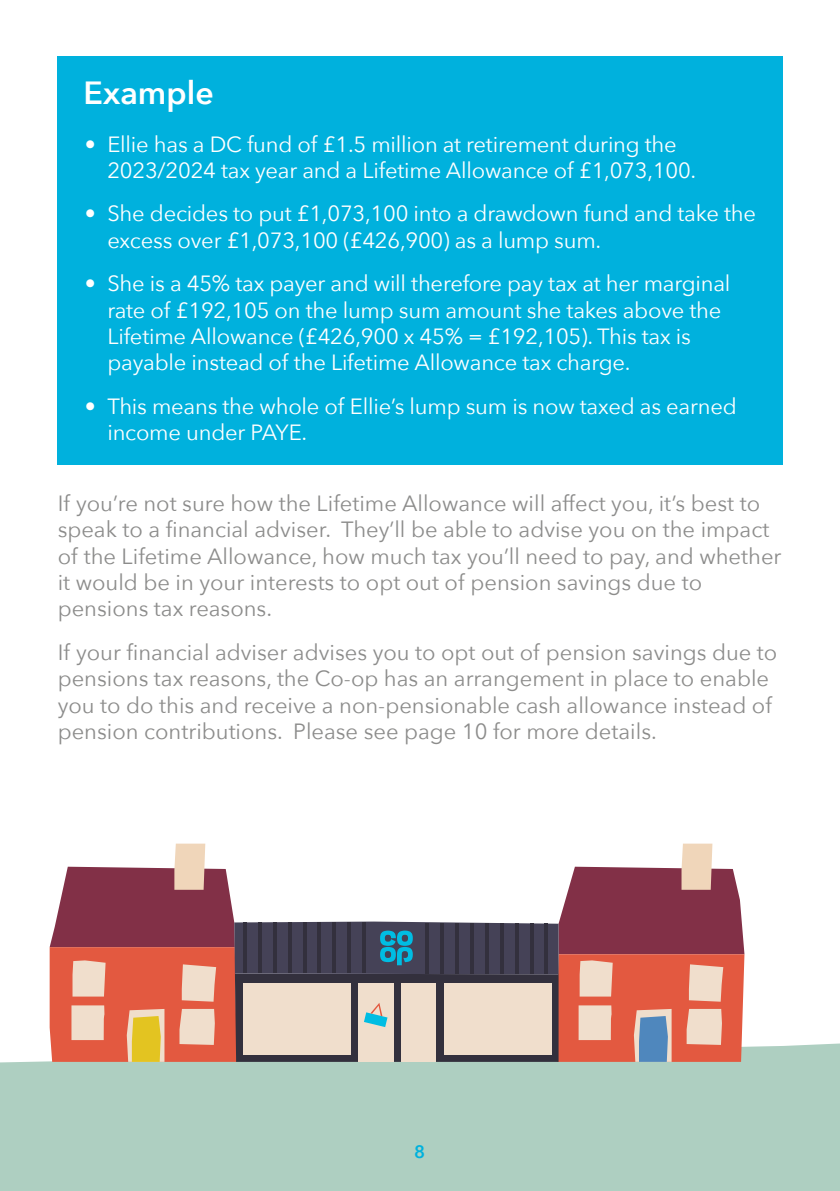
<style>
.page{position:relative;width:840px;height:1191px;background:#fff}
.page>*{position:absolute;margin:0;border:0;box-sizing:border-box;transform-origin:0 0}
.t1{font:600 32px "Avenir Next";color:#fff}
.t2{font:22px/26.4px "Avenir Next";color:#8c8c8b}
.t3{font:22px/26.4px "Avenir Next";letter-spacing:-.01em;color:#fff}
.t4{font:600 18px "Avenir Next";color:#00b1dd}
</style>
<div class="page">
<div style="left:0;top:1043px;width:839px;height:148px;background:#aecfc1"></div>
<div style="left:58px;top:57px;width:724px;height:408px;background:#00b1dd"></div>
<svg style="left:50px;top:843px;width:694px;height:218px"></svg>
<h1 class="t1" style="left:84px;top:66px;width:131px">Example</h1>
<p class="t3" style="left:107px;top:130px;width:590px;text-indent:-23px">• Ellie has a DC fund of £1.5 million at retirement during the<br>2023/2024 tax year and a Lifetime Allowance of £1,073,100.</p>
<p class="t3" style="left:107px;top:199px;width:649px;text-indent:-23px">• She decides to put £1,073,100 into a drawdown fund and take the excess over £1,073,100 (£426,900) as a lump sum.</p>
<p class="t3" style="left:107px;top:269px;width:624px;text-indent:-23px">• She is a 45% tax payer and will therefore pay tax at her marginal rate of £192,105 on the lump sum amount she takes above the Lifetime Allowance (£426,900 x 45% = £192,105). This tax is payable instead of the Lifetime Allowance tax charge.</p>
<p class="t3" style="left:107px;top:392px;width:630px;text-indent:-23px">• This means the whole of Ellie’s lump sum is now taxed as earned income under PAYE.</p>
<p class="t2" style="left:58px;top:489px;width:725px">If you’re not sure how the Lifetime Allowance will affect you, it’s best to speak to a financial adviser. They’ll be able to advise you on the impact of the Lifetime Allowance, how much tax you’ll need to pay, and whether it would be in your interests to opt out of pension savings due to pensions tax reasons.</p>
<p class="t2" style="left:58px;top:638px;width:720px">If your financial adviser advises you to opt out of pension savings due to pensions tax reasons, the Co-op has an arrangement in place to enable you to do this and receive a non-pensionable cash allowance instead of pension contributions. Please see page 10 for more details.</p>
<p class="t4" style="left:414px;top:1136px;width:12px">8</p>
</div>
